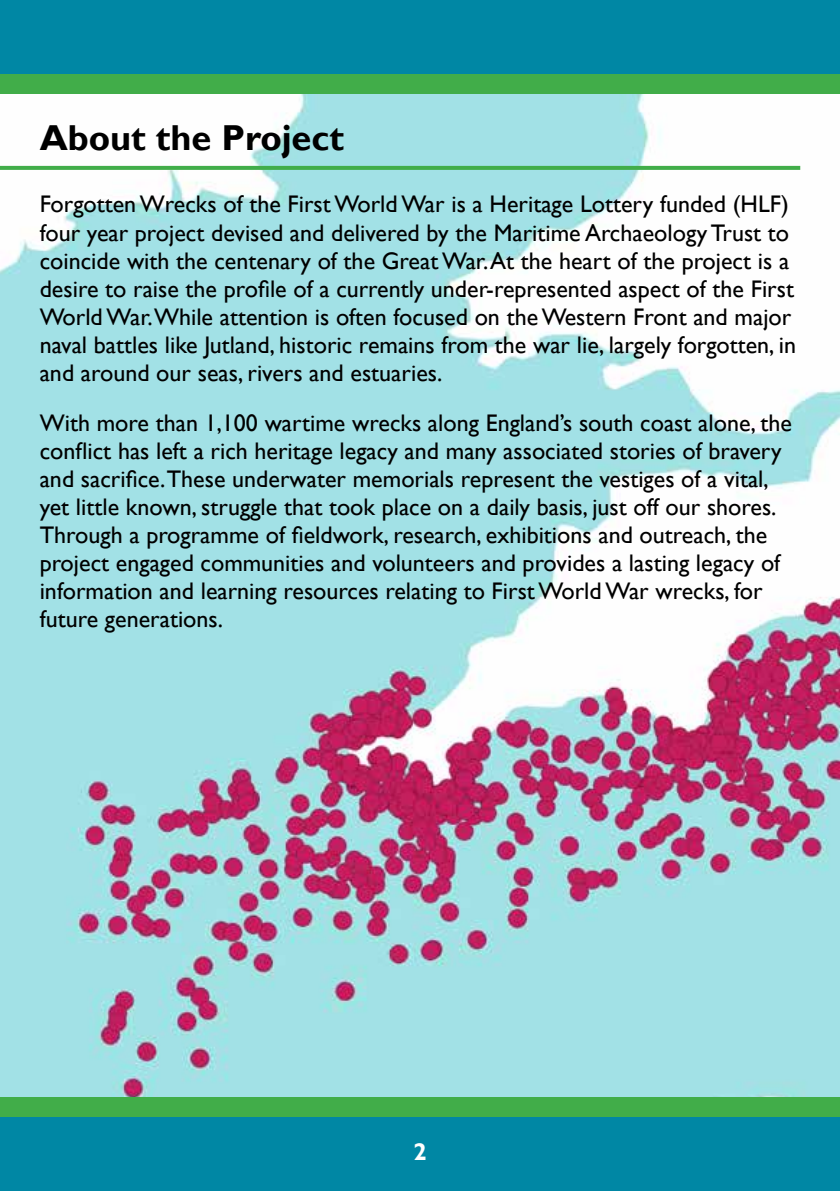
<style>
.page{position:relative;width:840px;height:1191px;background:#fff}
.page>*{position:absolute;margin:0;border:0;box-sizing:border-box;transform-origin:0 0}
.t1{font:700 36px "Gill Sans";color:#000}
.t2{font:24px/28px "Gill Sans";color:#000}
.t3{font:700 24px "Gill Sans";color:#fff}
</style>
<div class="page">
<img style="left:0;top:94px;width:839px;height:1003px">
<div style="left:0;top:1097px;width:839px;height:74px;background:#41ad49"></div>
<div style="left:0;top:1117px;width:839px;height:74px;background:#0087a4"></div>
<div style="left:0;top:20px;width:839px;height:74px;background:#41ad49"></div>
<div style="left:0;top:0;width:839px;height:74px;background:#0087a4"></div>
<svg style="left:0;top:166px;width:799px;height:4px;background:#44ae4d"></svg>
<h1 class="t1" style="left:40px;top:116px;width:306px">About the Project</h1>
<p class="t2" style="left:40px;top:191px;width:757px">Forgotten Wrecks of the First World War is a Heritage Lottery funded (HLF) four year project devised and delivered by the Maritime Archaeology Trust to coincide with the centenary of the Great War. At the heart of the project is a desire to raise the profile of a currently under-represented aspect of the First World War.While attention is often focused on the Western Front and major naval battles like Jutland, historic remains from the war lie, largely forgotten, in and around our seas, rivers and estuaries.</p>
<p class="t2" style="left:40px;top:410px;width:753px">With more than 1,100 wartime wrecks along England’s south coast alone, the conflict has left a rich heritage legacy and many associated stories of bravery and sacrifice.These underwater memorials represent the vestiges of a vital, yet little known, struggle that took place on a daily basis, just off our shores.<br>Through a programme of fieldwork, research, exhibitions and outreach, the project engaged communities and volunteers and provides a lasting legacy of information and learning resources relating to First World War wrecks, for future generations.</p>
<p class="t3" style="left:413px;top:1137px;width:15px">2</p>
</div>
